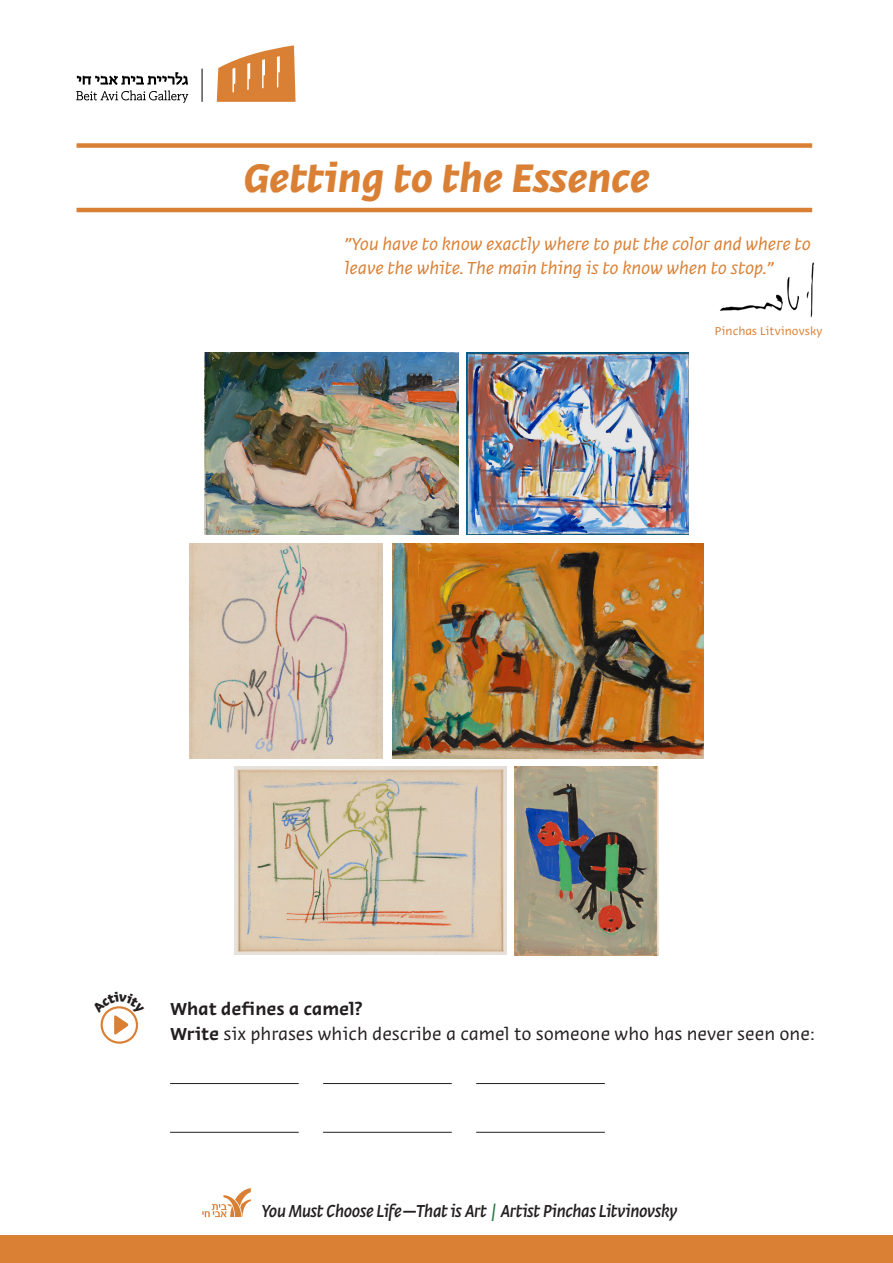
<style>
.page{position:relative;width:893px;height:1263px;background:#fff}
.page>*{position:absolute;margin:0;border:0;box-sizing:border-box;transform-origin:0 0}
.t1{font:italic 700 41.25px "Editor Sans";letter-spacing:-.005em;color:#da8035}
.t2{font:italic 18px/24px "Editor Sans";color:#da8035}
.t3{font:18px "Editor Sans";color:#231f20}
.t4{font:italic 500 18px "Editor Sans";letter-spacing:-.02em;color:#231f20;scale:.9 1}
.t5{font:600 18px "Editor Sans";color:#231f20}
.t6{font:11.85px "Editor Sans";color:#da8035}
.s1{font-weight:600}
.s2{color:#297840}
</style>
<div class="page">
<hr style="left:77px;top:208px;width:735px;height:4px;background:#da8035">
<div style="left:77px;top:143px;width:735px;height:5px;background:#da8035"></div>
<img style="left:467px;top:353px;width:221px;height:182px">
<img style="left:205px;top:353px;width:253px;height:182px">
<img style="left:189px;top:543px;width:194px;height:215px">
<img style="left:393px;top:544px;width:311px;height:214px">
<img style="left:515px;top:767px;width:143px;height:188px">
<img style="left:235px;top:767px;width:272px;height:188px">
<hr style="left:170px;top:1083px;width:129px;height:1px;background:#231f20">
<hr style="left:323px;top:1083px;width:129px;height:1px;background:#231f20">
<hr style="left:476px;top:1083px;width:129px;height:1px;background:#231f20">
<hr style="left:170px;top:1132px;width:129px;height:1px;background:#231f20">
<hr style="left:323px;top:1132px;width:129px;height:1px;background:#231f20">
<hr style="left:476px;top:1132px;width:129px;height:1px;background:#231f20">
<div style="left:0;top:1235px;width:893px;height:28px;background:#da8035"></div>
<svg style="left:76px;top:72px;width:112px;height:31px"></svg>
<svg style="left:217px;top:45px;width:79px;height:57px"></svg>
<hr style="left:202px;top:69px;width:1px;height:33px;background:#000">
<img style="left:720px;top:262px;width:94px;height:56px">
<svg style="left:202px;top:1188px;width:49px;height:29px"></svg>
<svg style="left:100px;top:1006px;width:39px;height:38px"></svg>
<p class="t1" style="left:243px;top:150px;width:408px">Getting to the Essence</p>
<p class="t2" style="left:344px;top:233px;width:468px">"You have to know exactly where to put the color and where to leave the white. The main thing is to know when to stop.”</p>
<p class="t6" style="left:715px;top:323px;width:109px">Pinchas Litvinovsky</p>
<p class="t5" style="left:170px;top:997px;width:194px">What defines a camel?</p>
<p class="t3" style="left:170px;top:1022px;width:647px"><span class="s1">Write</span> six phrases which describe a camel to someone who has never seen one:</p>
<p class="t4" style="left:261px;top:1199px;width:464px">You Must Choose Life—That is Art <span class="s2">|</span> Artist Pinchas Litvinovsky</p>
</div>
